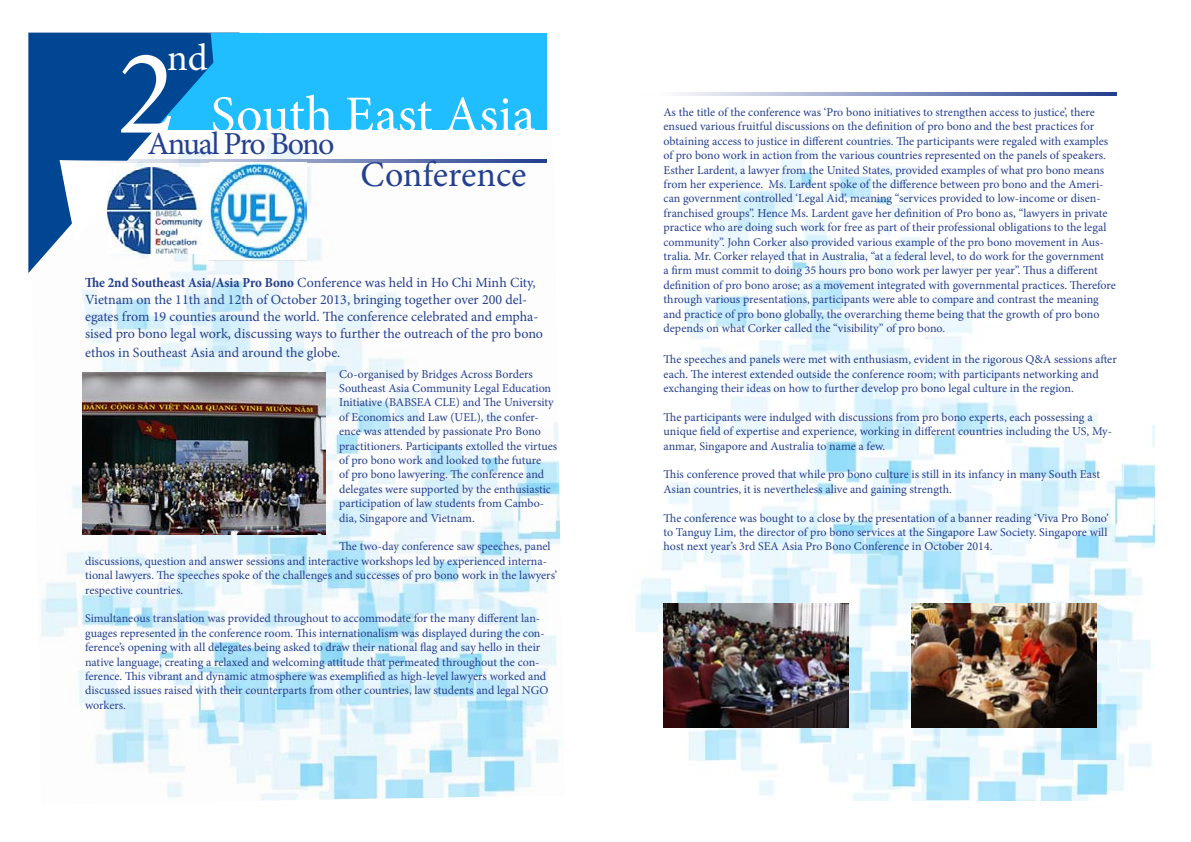
<style>
.page{position:relative;width:1191px;height:842px;background:#fff}
.page>*{position:absolute;margin:0;border:0;box-sizing:border-box;transform-origin:0 0}
.t1{font:122.4px "Minion Pro";color:#fff}
.t2{font:52px "Minion Pro";color:#fff}
.t3{font:38px "Minion Pro";color:#fff}
.t4{font:36px "Minion Pro";color:#25408f}
.t5{font:32.1px "Minion Pro";letter-spacing:-.055em;color:#25408f}
.t6{font:14px/16.8px "Minion Pro";color:#25408f}
.t7{font:12px/14.4px "Minion Pro";color:#25408f}
.s1{font-weight:700;font-stretch:condensed}
</style>
<div class="page">
<div style="left:30px;top:33px;width:516px;height:97px;background:#20bdff"></div>
<img style="left:40px;top:138px;width:521px;height:663px">
<img style="left:635px;top:137px;width:520px;height:663px">
<svg style="left:28px;top:33px;width:212px;height:240px;fill:#004692"></svg>
<svg style="left:59px;top:159px;width:80px;height:82px"></svg>
<svg style="left:211px;top:33px;width:29px;height:52px"></svg>
<hr style="left:66px;top:160px;width:480px;height:3px;background:#25408f">
<hr style="left:636px;top:92px;width:481px;height:3px;background:#25408f">
<img style="left:107px;top:168px;width:102px;height:86px">
<img style="left:209px;top:163px;width:97px;height:97px">
<img style="left:82px;top:372px;width:244px;height:162px">
<img style="left:663px;top:604px;width:185px;height:123px">
<img style="left:911px;top:604px;width:185px;height:123px">
<h3 class="t3" style="left:167px;top:33px;width:42px">nd</h3>
<h1 class="t1" style="left:117px;top:11px;width:60px">2</h1>
<h2 class="t2" style="left:211px;top:80px;width:326px">South East Asia</h2>
<h3 class="t5" style="left:147px;top:123px;width:189px">Anual Pro Bono</h3>
<h3 class="t4" style="left:360px;top:150px;width:167px">Conference</h3>
<p class="t6" style="left:85px;top:274px;width:459px"><span class="s1">The 2nd Southeast Asia/Asia Pro Bono</span> Conference was held in Ho Chi Minh City, Vietnam on the 11th and 12th of October 2013, bringing together over 200 del&shy;egates from 19 counties around the world. The conference celebrated and empha&shy;sised pro bono legal work, discussing ways to further the outreach of the pro bono</p>
<p class="t6" style="left:85px;top:344px;width:257px">ethos in Southeast Asia and around the globe.</p>
<p class="t7" style="left:339px;top:366px;width:219px">Co-organised by Bridges Across Borders Southeast Asia Community Legal Education Initiative (BABSEA CLE) and The University of Economics and Law (UEL), the confer&shy;ence was attended by passionate Pro Bono practitioners. Participants extolled the virtues of pro bono work and looked to the future<br>of pro bono lawyering. The conference and delegates were supported by the enthusiastic participation of law students from Cambo&shy;dia, Singapore and Vietnam.</p>
<p class="t7" style="left:85px;top:539px;width:474px;text-indent:254px">The two-day conference saw speeches, panel discussions, question and answer sessions and interactive workshops led by experienced interna&shy;tional lawyers. The speeches spoke of the challenges and successes of pro bono work in the lawyers’ respective countries.</p>
<p class="t7" style="left:85px;top:611px;width:465px">Simultaneous translation was provided throughout to accommodate for the many different lan&shy;guages represented in the conference room. This internationalism was displayed during the con&shy;ference’s opening with all delegates being asked to draw their national flag and say hello in their native language, creating a relaxed and welcoming attitude that permeated throughout the con&shy;ference. This vibrant and dynamic atmosphere was exemplified as high-level lawyers worked and discussed issues raised with their counterparts from other countries, law students and legal NGO workers.</p>
<p class="t7" style="left:663px;top:105px;width:454px">As the title of the conference was ‘Pro bono initiatives to strengthen access to justice’, there ensued various fruitful discussions on the definition of pro bono and the best practices for obtaining access to justice in different countries. The participants were regaled with examples of pro bono work in action from the various countries represented on the panels of speakers.<br>Esther Lardent, a lawyer from the United States, provided examples of what pro bono means from her experience. Ms. Lardent spoke of the difference between pro bono and the Ameri&shy;can government controlled ‘Legal Aid’, meaning “services provided to low-income or disen&shy;franchised groups”. Hence Ms. Lardent gave her definition of Pro bono as, “lawyers in private practice who are doing such work for free as part of their professional obligations to the legal community”. John Corker also provided various example of the pro bono movement in Aus&shy;tralia. Mr. Corker relayed that in Australia, “at a federal level, to do work for the government<br>a firm must commit to doing 35 hours pro bono work per lawyer per year”. Thus a different definition of pro bono arose; as a movement integrated with governmental practices. Therefore through various presentations, participants were able to compare and contrast the meaning and practice of pro bono globally, the overarching theme being that the growth of pro bono depends on what Corker called the “visibility” of pro bono.</p>
<p class="t7" style="left:663px;top:352px;width:455px">The speeches and panels were met with enthusiasm, evident in the rigorous Q&amp;A sessions after each. The interest extended outside the conference room; with participants networking and exchanging their ideas on how to further develop pro bono legal culture in the region.</p>
<p class="t7" style="left:663px;top:410px;width:450px">The participants were indulged with discussions from pro bono experts, each possessing a unique field of expertise and experience, working in different countries including the US, My&shy;anmar, Singapore and Australia to name a few.</p>
<p class="t7" style="left:663px;top:467px;width:438px">This conference proved that while pro bono culture is still in its infancy in many South East<br>Asian countries, it is nevertheless alive and gaining strength.</p>
<p class="t7" style="left:663px;top:510px;width:447px;text-align:justify">The conference was bought to a close by the presentation of a banner reading ‘Viva Pro Bono’ to Tanguy Lim, the director of pro bono services at the Singapore Law Society. Singapore will host next year’s 3rd SEA Asia Pro Bono Conference in October 2014.</p>
</div>
